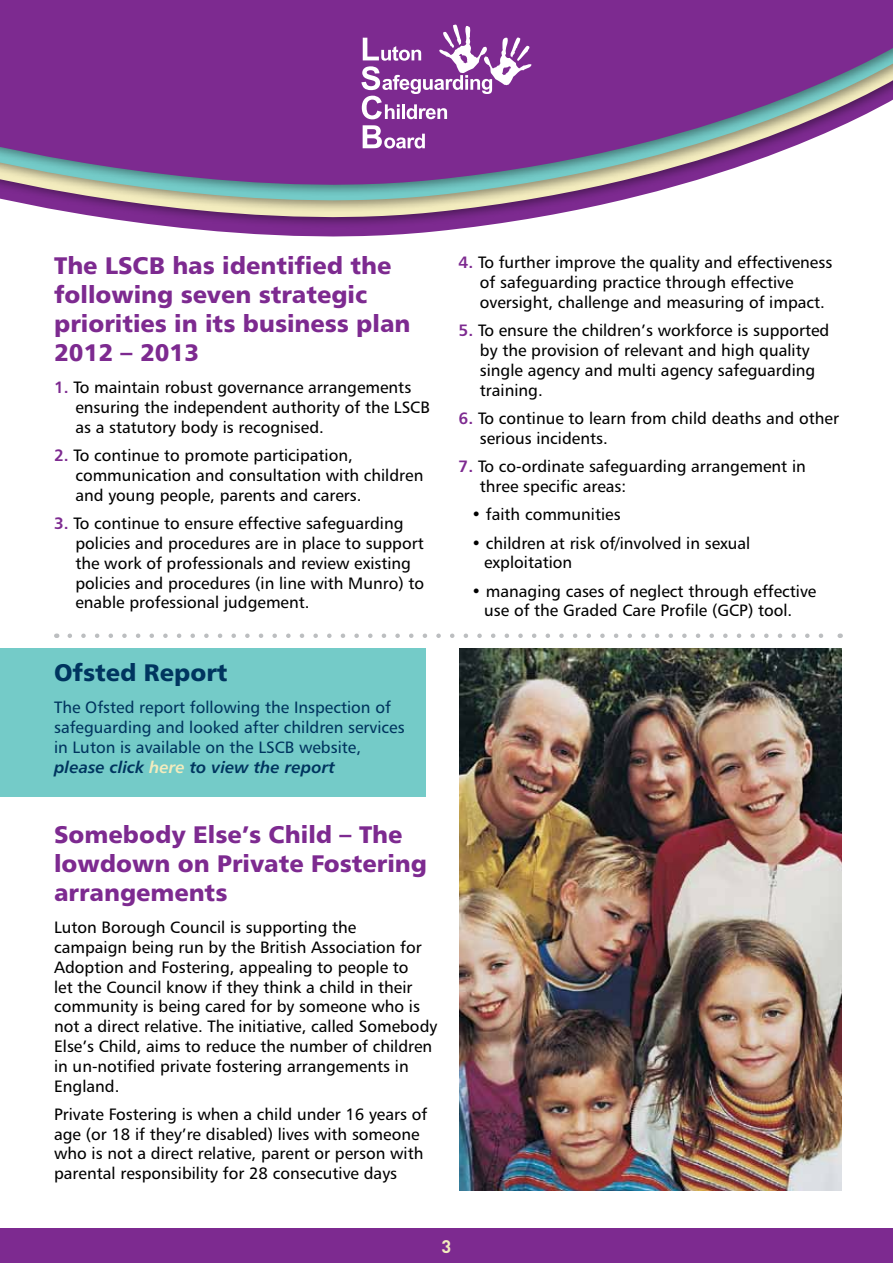
<style>
.page{position:relative;width:893px;height:1263px;background:#fff}
.page>*{position:absolute;margin:0;border:0;box-sizing:border-box;transform-origin:0 0}
.t1{font:24px/28.8px "Humanist 777 BT Black B";color:#7d2a90}
.t2{font:24px "Humanist 777 BT Black B";color:#00355f}
.t3{font:700 18px "DIN";color:#f3ecbe}
.t4{font:16.5px/19.8px "Humanist 777 BT Roman B";color:#000}
.t5{font:16.5px/19.8px "Humanist 777 BT Roman B";color:#00355f}
.t6{font:16.5px "Humanist 777 BT Bold Italic B";color:#00355f}
.s1{font-family:"Humanist 777 BT Bold B";color:#7d2a90}
.s2{color:#f3ecbe}
</style>
<div class="page">
<div style="left:0;top:1229px;width:893px;height:34px;background:#7d2a90"></div>
<svg style="left:99px;top:217px;width:440px;height:17px;fill:#7d2a90"></svg>
<svg style="left:12px;top:201px;width:605px;height:16px;background:#b591a7"></svg>
<svg style="left:0;top:0;width:893px;height:201px;background:#89509b"></svg>
<svg style="left:363px;top:125px;width:62px;height:24px"></svg>
<svg style="left:361px;top:24px;width:170px;height:95px"></svg>
<div style="left:0;top:648px;width:425px;height:148px;background:#74cbc8"></div>
<svg style="left:70px;top:633px;width:754px;height:5px"></svg>
<img style="left:459px;top:648px;width:383px;height:543px">
<h1 class="t1" style="left:54px;top:251px;width:358px">The LSCB has identified the following seven strategic priorities in its business plan<br>2012 – 2013</h1>
<p class="t4" style="left:75px;top:377px;width:356px;text-indent:-21px"><span class="s1">1.</span> To maintain robust governance arrangements ensuring the independent authority of the LSCB as a statutory body is recognised.</p>
<p class="t4" style="left:75px;top:445px;width:349px;text-indent:-21px"><span class="s1">2.</span> To continue to promote participation, communication and consultation with children and young people, parents and carers.</p>
<p class="t4" style="left:75px;top:513px;width:350px;text-indent:-21px"><span class="s1">3.</span> To continue to ensure effective safeguarding policies and procedures are in place to support the work of professionals and review existing policies and procedures (in line with Munro) to enable professional judgement.</p>
<h1 class="t2" style="left:54px;top:657px;width:175px">Ofsted Report</h1>
<p class="t5" style="left:54px;top:697px;width:352px">The Ofsted report following the Inspection of safeguarding and looked after children services in Luton is available on the LSCB website,</p>
<p class="t6" style="left:54px;top:757px;width:282px">please click <span class="s2">here</span> to view the report</p>
<h1 class="t1" style="left:54px;top:819px;width:374px">Somebody Else’s Child – The lowdown on Private Fostering arrangements</h1>
<p class="t4" style="left:54px;top:917px;width:385px">Luton Borough Council is supporting the<br>campaign being run by the British Association for Adoption and Fostering, appealing to people to<br>let the Council know if they think a child in their community is being cared for by someone who is not a direct relative. The initiative, called Somebody Else’s Child, aims to reduce the number of children in un-notified private fostering arrangements in England.</p>
<p class="t4" style="left:54px;top:1104px;width:375px">Private Fostering is when a child under 16 years of age (or 18 if they’re disabled) lives with someone who is not a direct relative, parent or person with parental responsibility for 28 consecutive days</p>
<p class="t4" style="left:480px;top:252px;width:354px;text-indent:-21px"><span class="s1">4.</span> To further improve the quality and effectiveness of safeguarding practice through effective oversight, challenge and measuring of impact.</p>
<p class="t4" style="left:480px;top:320px;width:351px;text-indent:-21px"><span class="s1">5.</span> To ensure the children’s workforce is supported by the provision of relevant and high quality single agency and multi agency safeguarding training.</p>
<p class="t4" style="left:480px;top:408px;width:361px;text-indent:-21px"><span class="s1">6.</span> To continue to learn from child deaths and other serious incidents.</p>
<p class="t4" style="left:480px;top:456px;width:327px;text-indent:-21px"><span class="s1">7.</span> To co-ordinate safeguarding arrangement in three specific areas:</p>
<p class="t4" style="left:471px;top:504px;width:151px">• faith communities</p>
<p class="t4" style="left:484px;top:533px;width:268px;text-indent:-13px">• children at risk of/involved in sexual exploitation</p>
<p class="t4" style="left:484px;top:581px;width:334px;text-indent:-13px">• managing cases of neglect through effective use of the Graded Care Profile (GCP) tool.</p>
<p class="t3" style="left:442px;top:1234px;width:11px">3</p>
</div>
